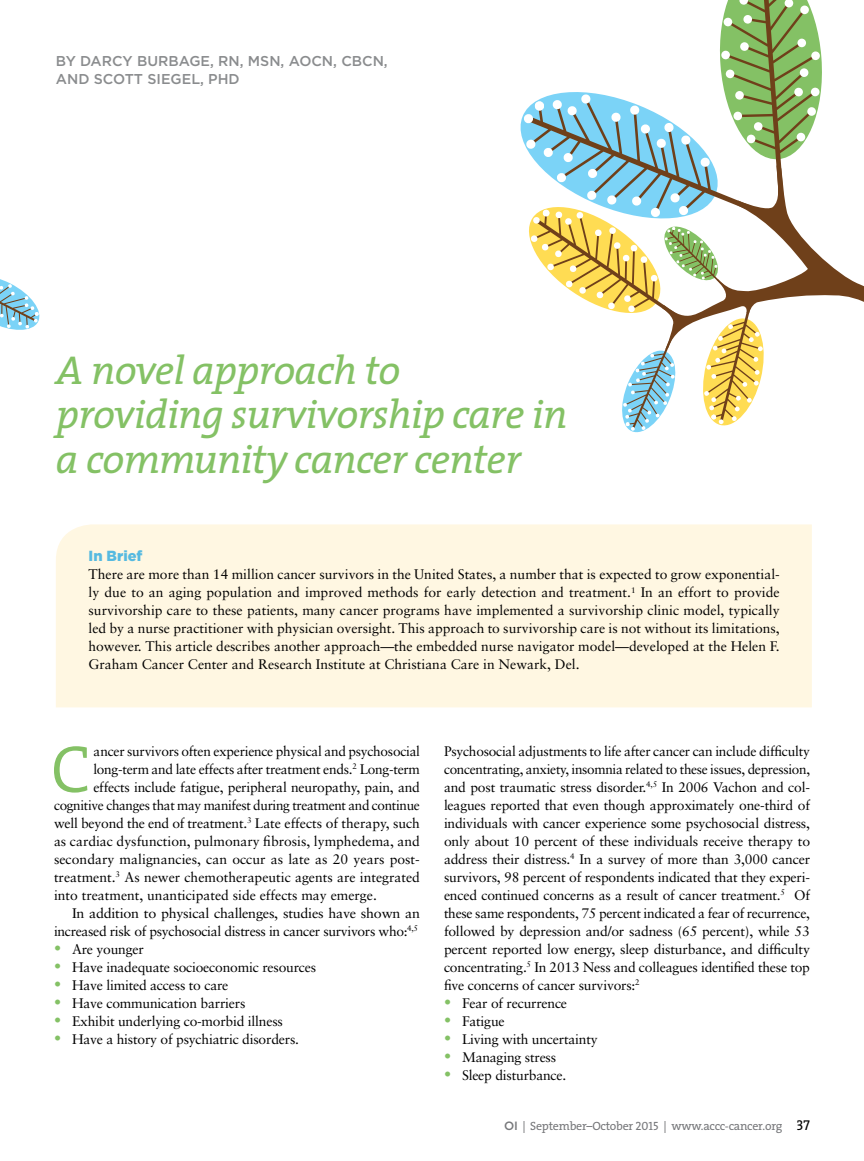
<style>
.page{position:relative;width:864px;height:1161px;background:#fff}
.page>*{position:absolute;margin:0;border:0;box-sizing:border-box;transform-origin:0 0}
.t1{font:300 67.2px "The Serif";color:#84c165}
.t2{font:italic 40.5px/44.4px "The Serif";letter-spacing:-.02em;color:#84c165}
.t3{font:900 14.7px "Gotham HTF";color:#57bae0}
.t4{font:500 14.25px/18px "Gotham HTF";color:#8a8c8e}
.t5{font:13.8px/18px "Sabon";letter-spacing:-.015em;color:#000;text-align:justify}
.t6{font:12px "The Serif";letter-spacing:-.02em;color:#77787b}
.s1{font-size:14.25px;color:#84c165}
.s2{font-family:"Gotham HTF";font-weight:500}
.s3{font-family:"The Serif Caps"}
.s4{font-family:"The Serif Caps";font-size:14.25px;color:#000}
</style>
<div class="page">
<svg style="left:0;top:279px;width:40px;height:51px"></svg>
<svg style="left:841px;top:273px;width:23px;height:29px"></svg>
<svg style="left:520px;top:0;width:321px;height:433px"></svg>
<div style="left:56px;top:524px;width:756px;height:183px;background:#fff7e2"></div>
<p class="t4" style="left:56px;top:51px;width:333px">BY DARCY BURBAGE, RN, MSN, AOCN, CBCN,<br>AND SCOTT SIEGEL, PHD</p>
<h2 class="t2" style="left:56px;top:347px;width:513px">A novel approach to providing survivorship care in a community cancer center</h2>
<p class="t3" style="left:89px;top:548px;width:55px">In Brief</p>
<p class="t5" style="left:89px;top:565px;width:693px">There are more than 14 million cancer survivors in the United States, a number that is expected to grow exponential&shy;ly due to an aging population and improved methods for early detection and treatment.<sup>1</sup> In an effort to provide survivorship care to these patients, many cancer programs have implemented a survivorship clinic model, typically led by a nurse practitioner with physician oversight. This approach to survivorship care is not without its limitations, however. This article describes another approach—the embedded nurse navigator model—developed at the Helen F.<br>Graham Cancer Center and Research Institute at Christiana Care in Newark, Del.</p>
<h1 class="t1" style="left:51px;top:714px;width:41px">C</h1>
<p class="t5" style="left:93px;top:742px;width:328px">ancer survivors often experience physical and psychosocial</p>
<p class="t5" style="left:93px;top:760px;width:328px">long-term and late effects after treatment ends.<sup>2</sup> Long-term</p>
<p class="t5" style="left:93px;top:778px;width:328px">effects include fatigue, peripheral neuropathy, pain, and</p>
<p class="t5" style="left:54px;top:796px;width:367px">cognitive changes that may manifest during treatment and continue</p>
<p class="t5" style="left:54px;top:814px;width:368px">well beyond the end of treatment.<sup>3</sup> Late effects of therapy, such</p>
<p class="t5" style="left:54px;top:832px;width:368px">as cardiac dysfunction, pulmonary fibrosis, lymphedema, and</p>
<p class="t5" style="left:54px;top:850px;width:367px">secondary malignancies, can occur as late as 20 years post-</p>
<p class="t5" style="left:54px;top:868px;width:367px">treatment.<sup>3</sup> As newer chemotherapeutic agents are integrated</p>
<p class="t5" style="left:54px;top:886px;width:324px">into treatment, unanticipated side effects may emerge.</p>
<p class="t5" style="left:72px;top:904px;width:350px">In addition to physical challenges, studies have shown an</p>
<p class="t5" style="left:54px;top:922px;width:366px">increased risk of psychosocial distress in cancer survivors who:<sup>4,5</sup></p>
<p class="t5" style="left:54px;top:940px;width:91px"><span class="s1">•</span> Are younger</p>
<p class="t5" style="left:54px;top:958px;width:264px"><span class="s1">•</span> Have inadequate socioeconomic resources</p>
<p class="t5" style="left:54px;top:976px;width:176px"><span class="s1">•</span> Have limited access to care</p>
<p class="t5" style="left:54px;top:994px;width:193px"><span class="s1">•</span> Have communication barriers</p>
<p class="t5" style="left:54px;top:1012px;width:230px"><span class="s1">•</span> Exhibit underlying co-morbid illness</p>
<p class="t5" style="left:54px;top:1030px;width:247px"><span class="s1">•</span> Have a history of psychiatric disorders.</p>
<p class="t5" style="left:444px;top:742px;width:368px">Psychosocial adjustments to life after cancer can include difficulty concentrating, anxiety, insomnia related to these issues, depression, and post traumatic stress disorder.<sup>4,5</sup> In 2006 Vachon and col&shy;leagues reported that even though approximately one-third of individuals with cancer experience some psychosocial distress, only about 10 percent of these individuals receive therapy to address their distress.<sup>4</sup> In a survey of more than 3,000 cancer survivors, 98 percent of respondents indicated that they experi&shy;enced continued concerns as a result of cancer treatment.<sup>5</sup> Of these same respondents, 75 percent indicated a fear of recurrence, followed by depression and/or sadness (65 percent), while 53 percent reported low energy, sleep disturbance, and difficulty concentrating.<sup>5</sup> In 2013 Ness and colleagues identified these top five concerns of cancer survivors:<sup>2</sup></p>
<p class="t5" style="left:444px;top:994px;width:125px"><span class="s1">•</span> Fear of recurrence</p>
<p class="t5" style="left:444px;top:1012px;width:62px"><span class="s1">•</span> Fatigue</p>
<p class="t5" style="left:444px;top:1030px;width:155px"><span class="s1">•</span> Living with uncertainty</p>
<p class="t5" style="left:444px;top:1048px;width:114px"><span class="s1">•</span> Managing stress</p>
<p class="t5" style="left:444px;top:1066px;width:124px"><span class="s1">•</span> Sleep disturbance.</p>
<p class="t6" style="left:504px;top:1116px;width:307px"><span class="s2">OI</span> | September–October <span class="s3">2015</span> | www.accc-cancer.org <span class="s4">37</span></p>
</div>
